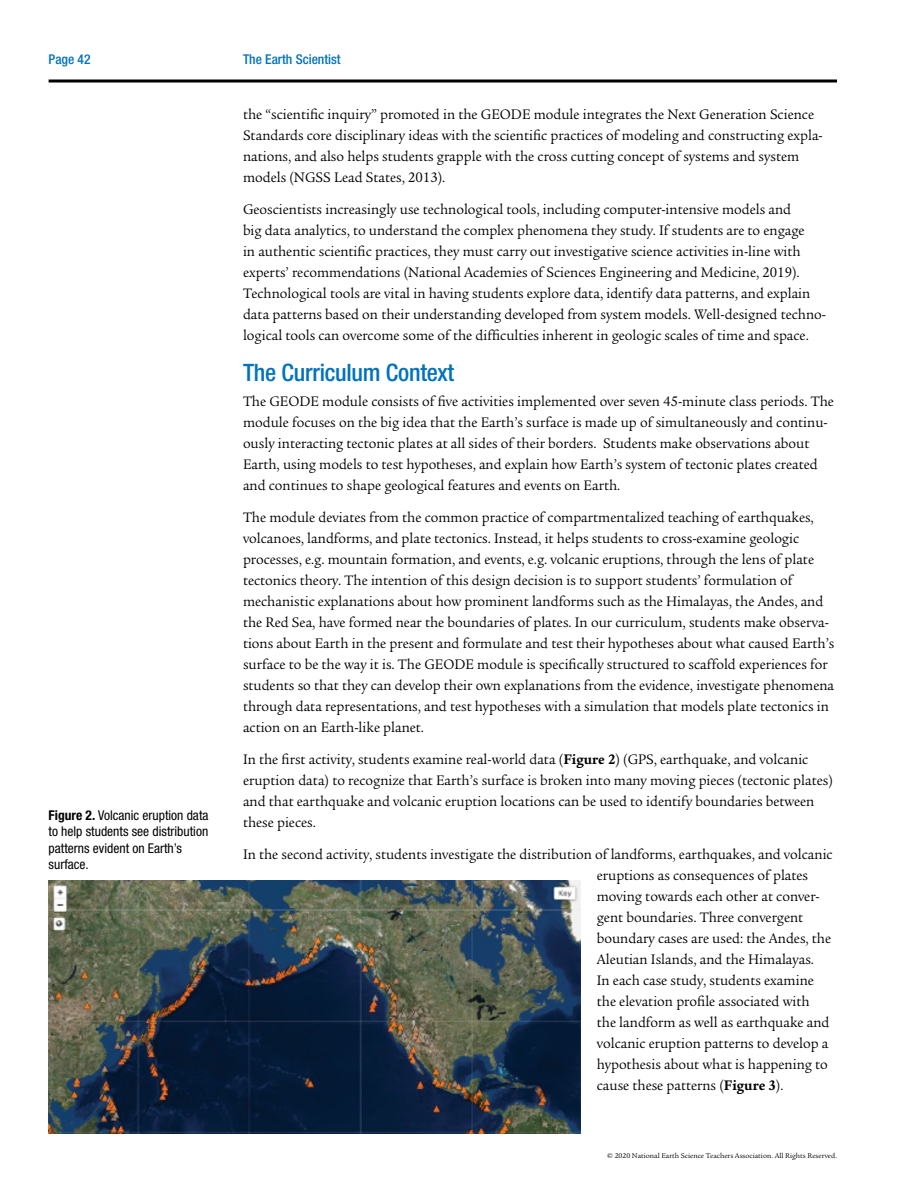
<style>
.page{position:relative;width:918px;height:1188px;background:#fff}
.page>*{position:absolute;margin:0;border:0;box-sizing:border-box;transform-origin:0 0}
.t1{font:500 condensed 24px "Helvetica Neue LT Std";letter-spacing:-.01em;color:#0072bc}
.t2{font:15px/21px "Legacy Serif";color:#000;scale:.95 1}
.t3{font:condensed 13.5px/16.5px "Helvetica Neue LT Std";color:#000}
.t4{font:500 condensed 13.5px "Helvetica Neue LT Std";color:#0072bc}
.t5{font:7.5px "Legacy Serif";color:#000}
.s1{font-weight:700}
</style>
<div class="page">
<hr style="left:49px;top:80px;width:788px;height:2px;background:#000">
<img style="left:49px;top:881px;width:532px;height:253px">
<p class="t4" style="left:49px;top:51px;width:43px">Page 42</p>
<p class="t4" style="left:243px;top:51px;width:99px">The Earth Scientist</p>
<p class="t3" style="left:49px;top:806px;width:162px"><span class="s1">Figure 2.</span> Volcanic eruption data to help students see distribution patterns evident on Earth’s surface.</p>
<p class="t2" style="left:243px;top:104px;width:612px">the “scientific inquiry” promoted in the GEODE module integrates the Next Generation Science Standards core disciplinary ideas with the scientific practices of modeling and constructing expla&shy;nations, and also helps students grapple with the cross cutting concept of systems and system models (NGSS Lead States, 2013).</p>
<p class="t2" style="left:243px;top:199px;width:615px">Geoscientists increasingly use technological tools, including computer-intensive models and<br>big data analytics, to understand the complex phenomena they study. If students are to engage<br>in authentic scientific practices, they must carry out investigative science activities in-line with experts’ recommendations (National Academies of Sciences Engineering and Medicine, 2019).<br>Technological tools are vital in having students explore data, identify data patterns, and explain data patterns based on their understanding developed from system models. Well-designed techno&shy;logical tools can overcome some of the difficulties inherent in geologic scales of time and space.</p>
<h1 class="t1" style="left:243px;top:358px;width:213px">The Curriculum Context</h1>
<p class="t2" style="left:243px;top:391px;width:624px">The GEODE module consists of five activities implemented over seven 45-minute class periods. The module focuses on the big idea that the Earth’s surface is made up of simultaneously and continu&shy;ously interacting tectonic plates at all sides of their borders. Students make observations about Earth, using models to test hypotheses, and explain how Earth’s system of tectonic plates created and continues to shape geological features and events on Earth.</p>
<p class="t2" style="left:243px;top:507px;width:624px">The module deviates from the common practice of compartmentalized teaching of earthquakes, volcanoes, landforms, and plate tectonics. Instead, it helps students to cross-examine geologic processes, e.g. mountain formation, and events, e.g. volcanic eruptions, through the lens of plate tectonics theory. The intention of this design decision is to support students’ formulation of mechanistic explanations about how prominent landforms such as the Himalayas, the Andes, and the Red Sea, have formed near the boundaries of plates. In our curriculum, students make observa&shy;tions about Earth in the present and formulate and test their hypotheses about what caused Earth’s surface to be the way it is. The GEODE module is specifically structured to scaffold experiences for students so that they can develop their own explanations from the evidence, investigate phenomena through data representations, and test hypotheses with a simulation that models plate tectonics in action on an Earth-like planet.</p>
<p class="t2" style="left:243px;top:749px;width:622px">In the first activity, students examine real-world data (<span class="s1">Figure 2</span>) (GPS, earthquake, and volcanic eruption data) to recognize that Earth’s surface is broken into many moving pieces (tectonic plates) and that earthquake and volcanic eruption locations can be used to identify boundaries between these pieces.</p>
<p class="t2" style="left:597px;top:844px;width:250px;text-indent:-354px">In the second activity, students investigate the distribution of landforms, earthquakes, and volcanic eruptions as consequences of plates moving towards each other at conver&shy;gent boundaries. Three convergent boundary cases are used: the Andes, the Aleutian Islands, and the Himalayas.<br>In each case study, students examine the elevation profile associated with the landform as well as earthquake and volcanic eruption patterns to develop a hypothesis about what is happening to cause these patterns (<span class="s1">Figure 3</span>).</p>
<p class="t5" style="left:607px;top:1151px;width:231px">© 2020 National Earth Science Teachers Association. All Rights Reserved.</p>
</div>
